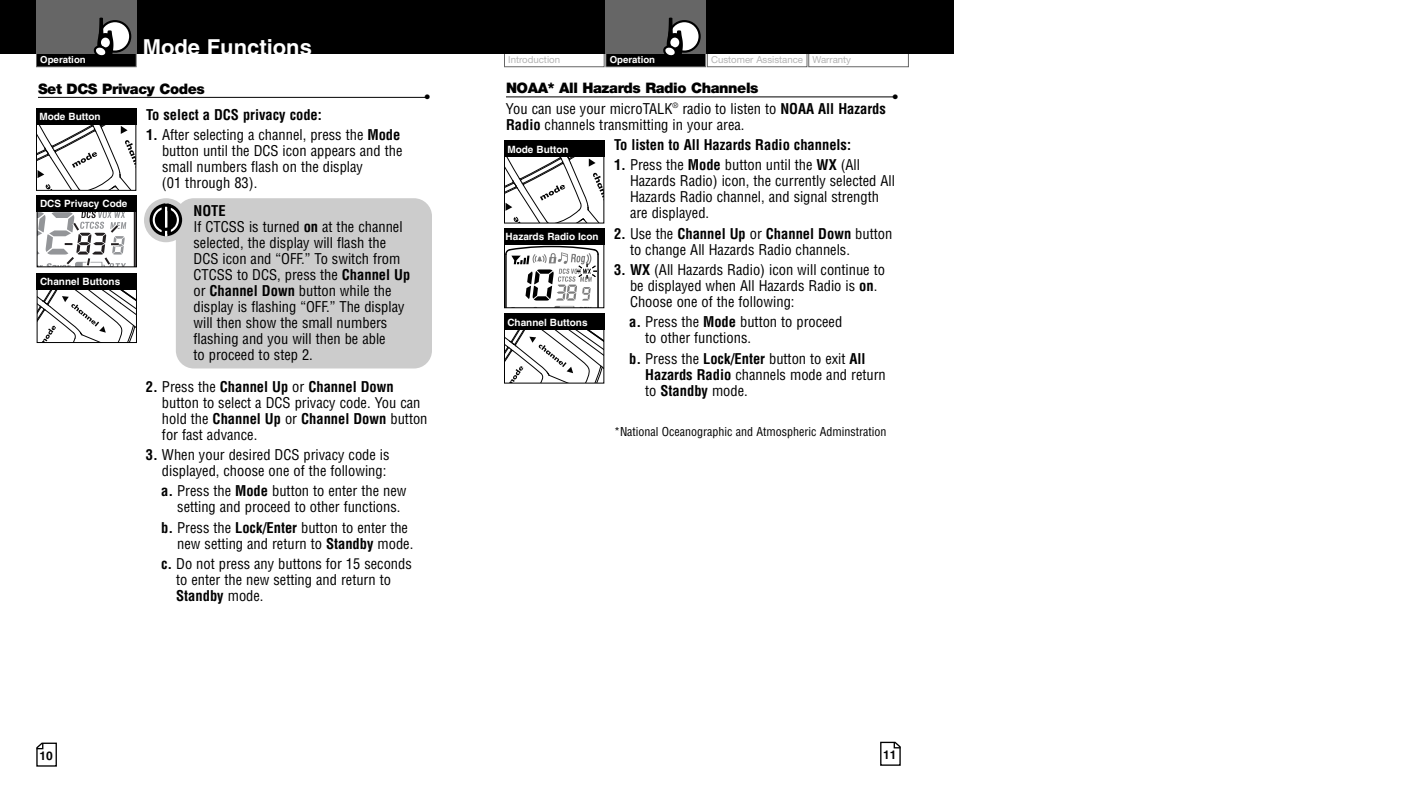
<style>
.page{position:relative;width:1404px;height:792px;background:#fff}
.page>*{position:absolute;margin:0;border:0;box-sizing:border-box;transform-origin:0 0}
.t1{font:700 22px "Helvetica";color:#fff}
.t2{font:condensed 14.4px/16px "Helvetica";color:#000}
.t3{font:700 condensed 14.4px "Helvetica";color:#000}
.t4{font:900 14.4px "Helvetica Neue";letter-spacing:-.025em;color:#000}
.t5{font:700 14.4px "Helvetica";color:#000}
.t6{font:condensed 12px "Helvetica";color:#000}
.t7{font:700 12px "Helvetica";color:#000}
.t8{font:700 10px "Helvetica";color:#fff}
.t9{font:9.6px "Helvetica Neue";color:#b3b3b3}
.t10{font:700 9.6px "Helvetica";color:#fff}
.s1{font-weight:700}
</style>
<div class="page">
<div style="left:176px;top:198px;width:256px;height:170px;background:#ccc;border-radius:18px"></div>
<div style="left:144px;top:198px;width:44px;height:44px;background:#ccc;border-radius:50%"></div>
<svg style="left:148px;top:202px;width:35px;height:36px"></svg>
<div style="left:808px;top:52px;width:101px;height:15px;border:1px solid #666"></div>
<div style="left:707px;top:52px;width:101px;height:15px;border:1px solid #666"></div>
<div style="left:504px;top:52px;width:101px;height:15px;border:1px solid #666"></div>
<div style="left:468px;top:0;width:486px;height:54px;background:#000"></div>
<div style="left:606px;top:53px;width:99px;height:13px;background:#000"></div>
<div style="left:605px;top:52px;width:101px;height:15px;border:1px solid #666"></div>
<div style="left:605px;top:0;width:101px;height:54px;background:#666"></div>
<div style="left:669px;top:21px;width:31px;height:31px;background:#fff;border-radius:50%"></div>
<div style="left:668px;top:20px;width:33px;height:33px;border:2px solid #000;border-radius:50%"></div>
<svg style="left:663px;top:17px;width:20px;height:39px"></svg>
<svg style="left:36px;top:743px;width:21px;height:24px"></svg>
<div style="left:0;top:0;width:468px;height:54px;background:#000"></div>
<div style="left:37px;top:53px;width:99px;height:13px;background:#000"></div>
<div style="left:36px;top:52px;width:101px;height:15px;border:1px solid #666"></div>
<div style="left:36px;top:0;width:101px;height:54px;background:#666"></div>
<div style="left:100px;top:21px;width:30px;height:31px;background:#fff;border-radius:50%"></div>
<div style="left:99px;top:20px;width:32px;height:33px;border:2px solid #000;border-radius:50%"></div>
<svg style="left:93px;top:17px;width:20px;height:39px"></svg>
<svg style="left:880px;top:742px;width:21px;height:24px"></svg>
<hr style="left:38px;top:97px;width:391px;height:1px;background:#000">
<hr style="left:506px;top:96px;width:391px;height:1px;background:#000">
<svg style="left:39px;top:289px;width:96px;height:52px"></svg>
<div style="left:37px;top:273px;width:100px;height:70px;border:1px solid #000"></div>
<div style="left:37px;top:273px;width:100px;height:16px;background:#000"></div>
<hr style="left:134px;top:208px;width:2px;height:58px;background:#231f20">
<svg style="left:39px;top:211px;width:87px;height:54px"></svg>
<div style="left:37px;top:195px;width:100px;height:72px;border:1px solid #000"></div>
<div style="left:37px;top:195px;width:100px;height:16px;background:#000"></div>
<svg style="left:506px;top:330px;width:96px;height:52px"></svg>
<div style="left:504px;top:314px;width:100px;height:70px;border:1px solid #000"></div>
<div style="left:504px;top:314px;width:100px;height:16px;background:#000"></div>
<svg style="left:506px;top:246px;width:93px;height:60px"></svg>
<div style="left:504px;top:229px;width:100px;height:79px;border:1px solid #000"></div>
<div style="left:504px;top:228px;width:100px;height:16px;background:#000"></div>
<svg style="left:38px;top:124px;width:96px;height:65px"></svg>
<div style="left:36px;top:108px;width:100px;height:83px;border:1px solid #000"></div>
<div style="left:36px;top:108px;width:100px;height:16px;background:#000"></div>
<svg style="left:506px;top:157px;width:96px;height:65px"></svg>
<div style="left:504px;top:141px;width:100px;height:83px;border:1px solid #000"></div>
<div style="left:504px;top:141px;width:100px;height:16px;background:#000"></div>
<p class="t10" style="left:40px;top:56px;width:47px">Operation</p>
<h1 class="t1" style="left:143px;top:39px;width:171px">Mode Functions</h1>
<p class="t4" style="left:38px;top:84px;width:168px">Set DCS Privacy Codes</p>
<p class="t5" style="left:425px;top:92px;width:7px">•</p>
<p class="t8" style="left:39px;top:113px;width:63px">Mode Button</p>
<p class="t8" style="left:40px;top:200px;width:89px">DCS Privacy Code</p>
<p class="t8" style="left:40px;top:278px;width:82px">Channel Buttons</p>
<p class="t3" style="left:146px;top:107px;width:177px">To select a DCS privacy code:</p>
<p class="t2" style="left:162px;top:127px;width:242px;text-indent:-16px"><span class="s1">1.</span> After selecting a channel, press the <span class="s1">Mode </span>button until the DCS icon appears and the small numbers flash on the display<br>(01 through 83).</p>
<p class="t2" style="left:194px;top:203px;width:218px"><span class="s1">NOTE<br></span>If CTCSS is turned <span class="s1">on</span> at the channel selected, the display will flash the<br>DCS icon and “OFF.” To switch from<br>CTCSS to DCS, press the <span class="s1">Channel Up </span>or <span class="s1">Channel Down</span> button while the display is flashing “OFF.” The display will then show the small numbers flashing and you will then be able<br>to proceed to step 2.</p>
<p class="t2" style="left:162px;top:379px;width:267px;text-indent:-16px"><span class="s1">2.</span> Press the <span class="s1">Channel Up</span> or <span class="s1">Channel Down </span>button to select a DCS privacy code. You can hold the <span class="s1">Channel Up</span> or <span class="s1">Channel Down</span> button for fast advance.</p>
<p class="t2" style="left:146px;top:447px;width:245px;text-align:right"><span class="s1">3.</span> When your desired DCS privacy code is displayed, choose one of the following:</p>
<p class="t2" style="left:177px;top:483px;width:231px;text-indent:-16px"><span class="s1">a.</span> Press the <span class="s1">Mode</span> button to enter the new setting and proceed to other functions.</p>
<p class="t2" style="left:177px;top:520px;width:238px;text-indent:-16px"><span class="s1">b.</span> Press the <span class="s1">Lock/Enter</span> button to enter the new setting and return to <span class="s1">Standby</span> mode.</p>
<p class="t2" style="left:176px;top:556px;width:237px;text-indent:-15px"><span class="s1">c.</span> Do not press any buttons for 15 seconds to enter the new setting and return to<br><span class="s1">Standby</span> mode.</p>
<p class="t7" style="left:39px;top:751px;width:15px">10</p>
<p class="t9" style="left:508px;top:56px;width:53px">Introduction</p>
<p class="t10" style="left:610px;top:56px;width:47px">Operation</p>
<p class="t9" style="left:711px;top:56px;width:141px">Customer Assistance Warranty</p>
<p class="t4" style="left:506px;top:83px;width:254px">NOAA* All Hazards Radio Channels</p>
<p class="t5" style="left:893px;top:92px;width:7px">•</p>
<p class="t2" style="left:506px;top:101px;width:381px">You can use your microTALK<sup>®</sup> radio to listen to <span class="s1">NOAA All Hazards<br>Radio</span> channels transmitting in your area.</p>
<p class="t3" style="left:614px;top:137px;width:239px">To listen to All Hazards Radio channels:</p>
<p class="t2" style="left:630px;top:157px;width:267px;text-indent:-16px"><span class="s1">1.</span> Press the <span class="s1">Mode</span> button until the <span class="s1">WX</span> (All Hazards Radio) icon, the currently selected All Hazards Radio channel, and signal strength are displayed.</p>
<p class="t2" style="left:630px;top:226px;width:264px;text-indent:-16px"><span class="s1">2.</span> Use the <span class="s1">Channel Up</span> or <span class="s1">Channel Down</span> button to change All Hazards Radio channels.</p>
<p class="t2" style="left:630px;top:262px;width:256px;text-indent:-16px"><span class="s1">3. WX</span> (All Hazards Radio) icon will continue to be displayed when All Hazards Radio is <span class="s1">on</span>.<br>Choose one of the following:</p>
<p class="t2" style="left:645px;top:314px;width:199px;text-indent:-16px"><span class="s1">a.</span> Press the <span class="s1">Mode</span> button to proceed to other functions.</p>
<p class="t2" style="left:645px;top:351px;width:242px;text-indent:-16px"><span class="s1">b.</span> Press the <span class="s1">Lock/Enter</span> button to exit <span class="s1">All<br>Hazards Radio</span> channels mode and return to <span class="s1">Standby</span> mode.</p>
<p class="t6" style="left:614px;top:425px;width:274px">*National Oceanographic and Atmospheric Adminstration</p>
<p class="t8" style="left:507px;top:145px;width:63px">Mode Button</p>
<p class="t8" style="left:506px;top:233px;width:95px">Hazards Radio Icon</p>
<p class="t8" style="left:507px;top:319px;width:82px">Channel Buttons</p>
<p class="t7" style="left:883px;top:751px;width:15px">11</p>
</div>
